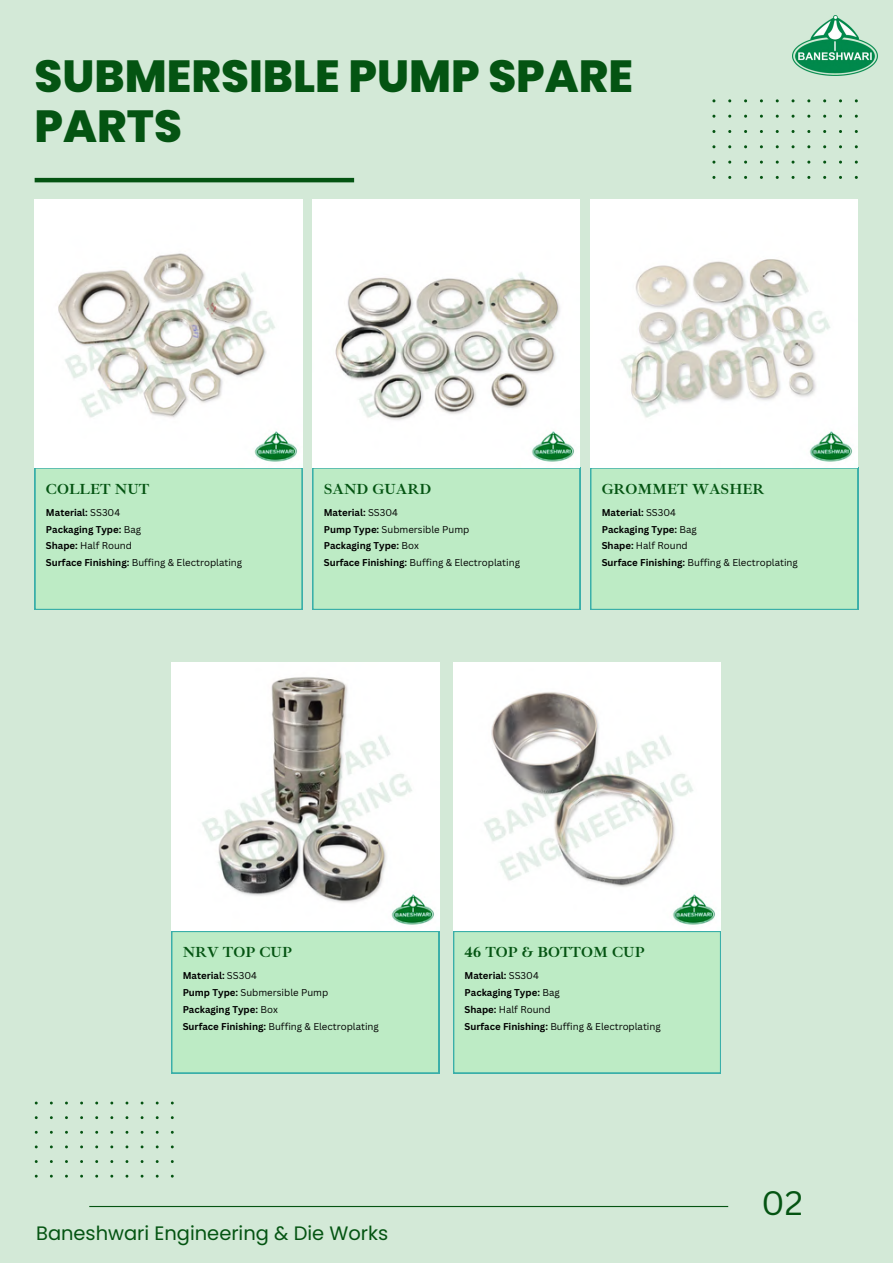
<style>
.page{position:relative;width:893px;height:1264px;background:#fff}
.page>*{position:absolute;margin:0;border:0;box-sizing:border-box;transform-origin:0 0}
.t1{font:800 45px "Poppins";color:#045412}
.t2{font:33px "Canva Sans";color:#045412}
.t3{font:19.5px "Poppins";color:#045412}
.t4{font:700 15px "Ibarra Real Nova";color:#045412}
.t5{font:9.6px "Canva Sans";color:#000}
.t6{font:700 9.6px "Canva Sans";color:#000}
.s1{font-weight:400}
.s2{font-weight:700}
</style>
<div class="page">
<div style="left:0;top:0;width:892px;height:1262px;background:#d3e9d7"></div>
<div style="left:35px;top:467px;width:267px;height:143px;background:#bdebc5"></div>
<img style="left:35px;top:199px;width:267px;height:268px">
<div style="left:312px;top:467px;width:268px;height:143px;background:#bdebc5"></div>
<img style="left:312px;top:199px;width:268px;height:268px">
<div style="left:590px;top:467px;width:268px;height:143px;background:#bdebc5"></div>
<img style="left:590px;top:199px;width:267px;height:268px">
<div style="left:171px;top:931px;width:268px;height:142px;background:#bdebc5"></div>
<img style="left:171px;top:662px;width:268px;height:268px">
<div style="left:453px;top:931px;width:267px;height:142px;background:#bdebc5"></div>
<img style="left:453px;top:662px;width:267px;height:268px">
<hr style="left:89px;top:1205px;width:639px;height:1px;background:#045412">
<svg style="left:35px;top:1101px;width:139px;height:76px"></svg>
<hr style="left:35px;top:178px;width:319px;height:4px;background:#045412">
<svg style="left:712px;top:99px;width:145px;height:80px"></svg>
<img style="left:792px;top:16px;width:85px;height:59px">
<p class="t1" style="left:35px;top:44px;width:600px">SUBMERSIBLE PUMP SPARE</p>
<p class="t1" style="left:35px;top:95px;width:149px">PARTS</p>
<p class="t4" style="left:46px;top:480px;width:105px">COLLET NUT</p>
<p class="t6" style="left:46px;top:505px;width:76px">Material: <span class="s1">SS304</span></p>
<p class="t6" style="left:46px;top:522px;width:97px">Packaging Type: <span class="s1">Bag</span></p>
<p class="t5" style="left:46px;top:539px;width:88px"><span class="s2">Shape:</span> Half Round</p>
<p class="t5" style="left:46px;top:556px;width:198px"><span class="s2">Surface Finishing:</span> Buffing &amp; Electroplating</p>
<p class="t4" style="left:324px;top:480px;width:109px">SAND GUARD</p>
<p class="t6" style="left:324px;top:505px;width:76px">Material: <span class="s1">SS304</span></p>
<p class="t5" style="left:324px;top:522px;width:147px"><span class="s2">Pump Type:</span> Submersible Pump</p>
<p class="t6" style="left:324px;top:539px;width:97px">Packaging Type: <span class="s1">Box</span></p>
<p class="t5" style="left:324px;top:556px;width:198px"><span class="s2">Surface Finishing:</span> Buffing &amp; Electroplating</p>
<p class="t4" style="left:601px;top:480px;width:164px">GROMMET WASHER</p>
<p class="t6" style="left:601px;top:505px;width:76px">Material: <span class="s1">SS304</span></p>
<p class="t6" style="left:601px;top:522px;width:97px">Packaging Type: <span class="s1">Bag</span></p>
<p class="t5" style="left:601px;top:539px;width:88px"><span class="s2">Shape:</span> Half Round</p>
<p class="t5" style="left:601px;top:556px;width:198px"><span class="s2">Surface Finishing:</span> Buffing &amp; Electroplating</p>
<p class="t4" style="left:183px;top:943px;width:111px">NRV TOP CUP</p>
<p class="t6" style="left:183px;top:968px;width:76px">Material: <span class="s1">SS304</span></p>
<p class="t5" style="left:183px;top:985px;width:147px"><span class="s2">Pump Type:</span> Submersible Pump</p>
<p class="t6" style="left:183px;top:1002px;width:97px">Packaging Type: <span class="s1">Box</span></p>
<p class="t5" style="left:183px;top:1019px;width:198px"><span class="s2">Surface Finishing:</span> Buffing &amp; Electroplating</p>
<p class="t3" style="left:36px;top:1219px;width:354px">Baneshwari Engineering &amp; Die Works</p>
<p class="t4" style="left:464px;top:943px;width:181px">46 TOP &amp; BOTTOM CUP</p>
<p class="t6" style="left:464px;top:968px;width:76px">Material: <span class="s1">SS304</span></p>
<p class="t6" style="left:464px;top:985px;width:97px">Packaging Type: <span class="s1">Bag</span></p>
<p class="t5" style="left:464px;top:1002px;width:88px"><span class="s2">Shape:</span> Half Round</p>
<p class="t5" style="left:464px;top:1019px;width:198px"><span class="s2">Surface Finishing:</span> Buffing &amp; Electroplating</p>
<p class="t2" style="left:761px;top:1179px;width:43px">02</p>
</div>
